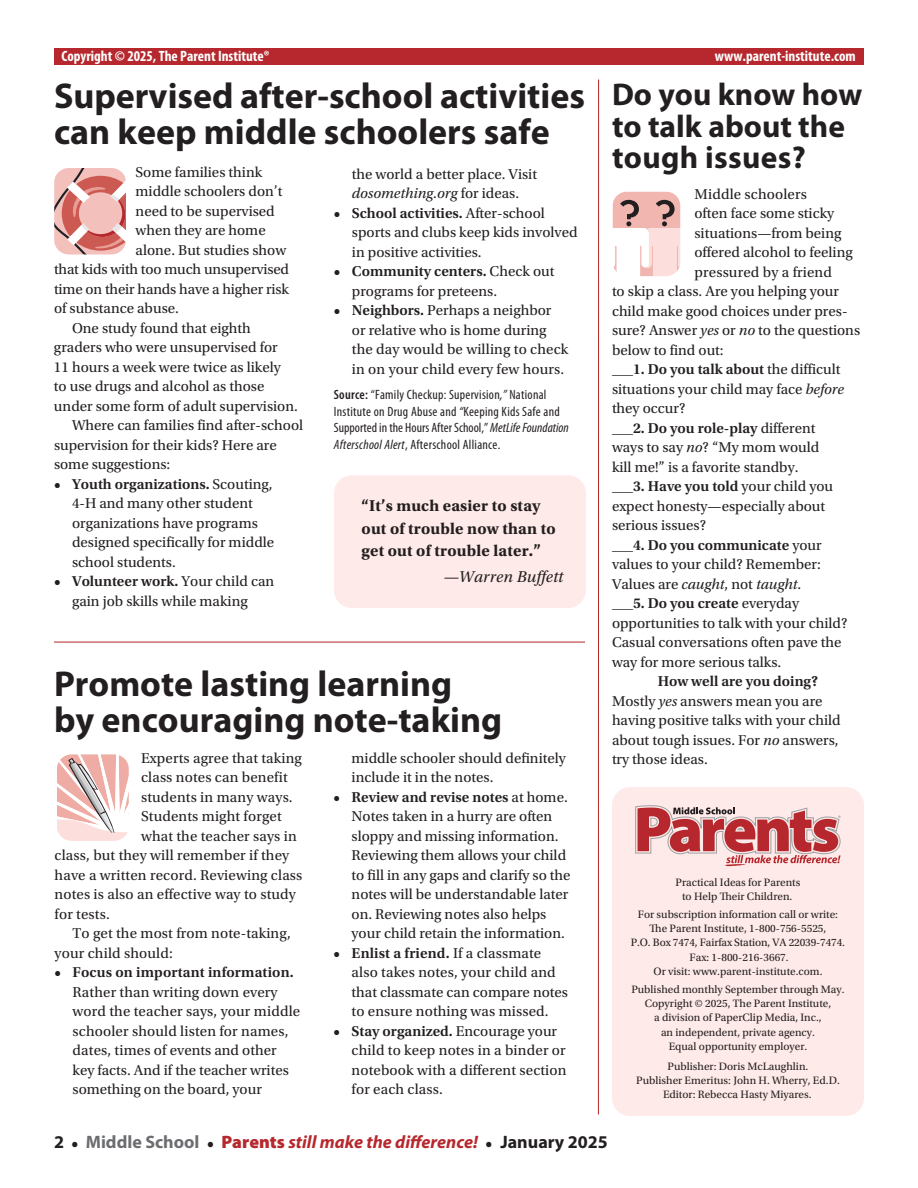
<style>
.page{position:relative;width:918px;height:1188px;background:#fff}
.page>*{position:absolute;margin:0;border:0;box-sizing:border-box;transform-origin:0 0}
.t1{font:700 36px/36px "Myriad Pro";color:#231f20}
.t2{font:700 31.5px/31.5px "Myriad Pro";color:#231f20}
.t3{font:italic 700 18px "Myriad Pro";color:#b6282d}
.t4{font:700 16.5px/22.5px "Utopia Std";letter-spacing:.01em;color:#231f20}
.t5{font:italic 16.5px "Utopia Std";letter-spacing:.01em;color:#231f20}
.t6{font:15px/19.5px "Utopia Std";color:#231f20}
.t7{font:600 15px "Utopia Std";color:#231f20}
.t8{font:700 condensed 15px "Myriad Pro";color:#fff}
.t9{font:condensed 13.5px/16.5px "Myriad Pro";letter-spacing:.02em;color:#231f20}
.t10{font:11.25px/14.1px "Utopia Std";color:#231f20;text-align:center}
.s1{font-weight:600}
.s2{font-style:italic}
.s3{font-weight:400}
.s4{font-style:normal;color:#231f20}
.s5{font-family:"Utopia Std";font-style:normal;font-size:15px;color:#231f20}
.s6{font-style:normal;color:#6c6d70}
.s7{font-weight:900;font-style:normal}
</style>
<div class="page">
<div style="left:612px;top:787px;width:252px;height:329px;background:#feeae8;border-radius:18px"></div>
<svg style="left:635px;top:806px;width:206px;height:60px"></svg>
<div style="left:54px;top:49px;width:810px;height:16px;background:#b6282d"></div>
<svg style="left:54px;top:168px;width:72px;height:87px;background:#e2a39f"></svg>
<svg style="left:612px;top:191px;width:69px;height:86px"></svg>
<div style="left:334px;top:475px;width:252px;height:133px;background:#feeae8;border-radius:18px"></div>
<hr style="left:54px;top:642px;width:531px;height:1px;background:#b6282d">
<hr style="left:598px;top:79px;width:1px;height:1036px;background:#b6282d">
<svg style="left:57px;top:754px;width:72px;height:87px"></svg>
<p class="t8" style="left:62px;top:46px;width:210px">Copyright © 2025, The Parent Institute®</p>
<p class="t8" style="left:715px;top:46px;width:142px">www.parent-institute.com</p>
<h1 class="t1" style="left:54px;top:77px;width:532px">Supervised after-school activities can keep middle schoolers safe</h1>
<p class="t6" style="left:136px;top:162px;width:128px">Some families think</p>
<p class="t6" style="left:136px;top:182px;width:148px">middle schoolers don’t</p>
<p class="t6" style="left:136px;top:201px;width:141px">need to be supervised</p>
<p class="t6" style="left:136px;top:221px;width:132px">when they are home</p>
<p class="t6" style="left:136px;top:240px;width:152px">alone. But studies show</p>
<p class="t6" style="left:54px;top:260px;width:237px">that kids with too much unsupervised</p>
<p class="t6" style="left:54px;top:279px;width:237px">time on their hands have a higher risk</p>
<p class="t6" style="left:54px;top:299px;width:126px">of substance abuse.</p>
<p class="t6" style="left:72px;top:318px;width:180px">One study found that eighth</p>
<p class="t6" style="left:54px;top:338px;width:225px">graders who were unsupervised for</p>
<p class="t6" style="left:54px;top:357px;width:228px">11 hours a week were twice as likely</p>
<p class="t6" style="left:54px;top:377px;width:212px">to use drugs and alcohol as those</p>
<p class="t6" style="left:54px;top:396px;width:245px">under some form of adult supervision.</p>
<p class="t6" style="left:72px;top:416px;width:233px">Where can families find after-school</p>
<p class="t6" style="left:54px;top:435px;width:224px">supervision for their kids? Here are</p>
<p class="t6" style="left:54px;top:455px;width:118px">some suggestions:</p>
<p class="t6" style="left:72px;top:474px;width:204px;text-indent:-18px"><span class="s1">• Youth organizations.</span> Scouting,<br>4-H and many other student organizations have programs designed specifically for middle school students.</p>
<p class="t6" style="left:54px;top:572px;width:222px;text-align:center"><span class="s1">• Volunteer work.</span> Your child can gain job skills while making</p>
<p class="t6" style="left:352px;top:165px;width:187px">the world a better place. Visit <span class="s2">dosomething.org</span> for ideas.</p>
<p class="t6" style="left:352px;top:204px;width:227px;text-indent:-18px"><span class="s1">• School activities.</span> After-school sports and clubs keep kids involved in positive activities.</p>
<p class="t6" style="left:352px;top:262px;width:204px;text-indent:-18px"><span class="s1">• Community centers.</span> Check out programs for preteens.</p>
<p class="t6" style="left:352px;top:301px;width:218px;text-indent:-18px"><span class="s1">• Neighbors.</span> Perhaps a neighbor or relative who is home during the day would be willing to check in on your child every few hours.</p>
<p class="t9" style="left:334px;top:387px;width:236px"><span class="s1">Source:</span> “Family Checkup: Supervision<span class="s2">,”</span> National Institute on Drug Abuse and <span class="s2">“</span>Keeping Kids Safe and Supported in the Hours After School,” <span class="s2">MetLife Foundation Afterschool Alert</span>, Afterschool Alliance.</p>
<p class="t4" style="left:362px;top:495px;width:195px">“It’s much easier to stay out of trouble now than to get out of trouble later.”</p>
<p class="t5" style="left:443px;top:567px;width:122px">—Warren Buffett</p>
<h1 class="t1" style="left:54px;top:665px;width:450px">Promote lasting learning<br>by encouraging note-taking</h1>
<p class="t6" style="left:141px;top:749px;width:162px">Experts agree that taking</p>
<p class="t6" style="left:141px;top:768px;width:148px">class notes can benefit</p>
<p class="t6" style="left:141px;top:788px;width:153px">students in many ways.</p>
<p class="t6" style="left:141px;top:807px;width:142px">Students might forget</p>
<p class="t6" style="left:141px;top:827px;width:157px">what the teacher says in</p>
<p class="t6" style="left:55px;top:846px;width:236px">class, but they will remember if they</p>
<p class="t6" style="left:55px;top:866px;width:249px">have a written record. Reviewing class</p>
<p class="t6" style="left:55px;top:885px;width:243px">notes is also an effective way to study</p>
<p class="t6" style="left:55px;top:905px;width:57px">for tests.</p>
<p class="t6" style="left:73px;top:924px;width:220px">To get the most from note-taking,</p>
<p class="t6" style="left:55px;top:944px;width:120px">your child should:</p>
<p class="t7" style="left:55px;top:964px;width:241px">• Focus on important information.</p>
<p class="t6" style="left:73px;top:983px;width:229px">Rather than writing down every word the teacher says, your middle schooler should listen for names, dates, times of events and other key facts. And if the teacher writes something on the board, your</p>
<p class="t6" style="left:352px;top:749px;width:216px">middle schooler should definitely include it in the notes.</p>
<p class="t6" style="left:352px;top:788px;width:220px;text-indent:-18px"><span class="s1">• Review and revise notes</span> at home.<br>Notes taken in a hurry are often sloppy and missing information.<br>Reviewing them allows your child to fill in any gaps and clarify so the notes will be understandable later on. Reviewing notes also helps your child retain the information.</p>
<p class="t6" style="left:352px;top:944px;width:218px;text-indent:-18px"><span class="s1">• Enlist a friend.</span> If a classmate also takes notes, your child and that classmate can compare notes to ensure nothing was missed.</p>
<p class="t6" style="left:352px;top:1022px;width:217px;text-indent:-18px"><span class="s1">• Stay organized.</span> Encourage your child to keep notes in a binder or notebook with a different section for each class.</p>
<h2 class="t2" style="left:612px;top:78px;width:252px">Do you know how to talk about the tough issues?</h2>
<p class="t6" style="left:694px;top:185px;width:114px">Middle schoolers</p>
<p class="t6" style="left:694px;top:204px;width:141px">often face some sticky</p>
<p class="t6" style="left:694px;top:224px;width:149px">situations—from being</p>
<p class="t6" style="left:694px;top:243px;width:160px">offered alcohol to feeling</p>
<p class="t6" style="left:694px;top:263px;width:139px">pressured by a friend</p>
<p class="t6" style="left:612px;top:282px;width:229px">to skip a class. Are you helping your</p>
<p class="t6" style="left:612px;top:302px;width:237px">child make good choices under pres-</p>
<p class="t6" style="left:612px;top:321px;width:250px">sure? Answer <span class="s2">yes</span> or <span class="s2">no</span> to the questions</p>
<p class="t6" style="left:612px;top:341px;width:113px">below to find out:</p>
<p class="t7" style="left:612px;top:361px;width:230px">___1. Do you talk about <span class="s3">the difficult</span></p>
<p class="t6" style="left:612px;top:380px;width:234px">situations your child may face <span class="s2">before</span></p>
<p class="t6" style="left:612px;top:399px;width:75px">they occur?</p>
<p class="t7" style="left:612px;top:420px;width:205px">___2. Do you role-play <span class="s3">different</span></p>
<p class="t6" style="left:612px;top:438px;width:209px">ways to say <span class="s2">no</span>? “My mom would</p>
<p class="t6" style="left:612px;top:458px;width:188px">kill me!” is a favorite standby.</p>
<p class="t7" style="left:612px;top:478px;width:223px">___3. Have you told <span class="s3">your child you</span></p>
<p class="t6" style="left:612px;top:497px;width:215px">expect honesty—especially about</p>
<p class="t6" style="left:612px;top:516px;width:96px">serious issues?</p>
<p class="t7" style="left:612px;top:537px;width:211px">___4. Do you communicate <span class="s3">your</span></p>
<p class="t6" style="left:612px;top:555px;width:210px">values to your child? Remember:</p>
<p class="t6" style="left:612px;top:575px;width:191px">Values are <span class="s2">caught</span>, not <span class="s2">taught</span>.</p>
<p class="t7" style="left:612px;top:595px;width:189px">___5. Do you create <span class="s3">everyday</span></p>
<p class="t6" style="left:612px;top:614px;width:237px">opportunities to talk with your child?</p>
<p class="t6" style="left:612px;top:633px;width:231px">Casual conversations often pave the</p>
<p class="t6" style="left:612px;top:653px;width:171px">way for more serious talks.</p>
<p class="t6" style="left:612px;top:672px;width:230px;text-indent:46px"><span class="s1">How well are you doing?<br></span>Mostly <span class="s2">yes</span> answers mean you are having positive talks with your child about tough issues. For <span class="s2">no</span> answers, try those ideas.</p>
<p class="t10" style="left:676px;top:875px;width:126px">Practical Ideas for Parents to Help Their Children.</p>
<p class="t10" style="left:631px;top:908px;width:216px">For subscription information call or write:<br>The Parent Institute, 1-800-756-5525,<br>P.O. Box 7474, Fairfax Station, VA 22039-7474.<br>Fax: 1-800-216-3667.<br>Or visit: www.parent-institute.com.</p>
<p class="t10" style="left:631px;top:983px;width:215px">Published monthly September through May.<br>Copyright © 2025, The Parent Institute,<br>a division of PaperClip Media, Inc.,<br>an independent, private agency.<br>Equal opportunity employer.</p>
<p class="t10" style="left:636px;top:1059px;width:205px">Publisher: Doris McLaughlin.<br>Publisher Emeritus: John H. Wherry, Ed.D.<br>Editor: Rebecca Hasty Miyares.</p>
<p class="t3" style="left:54px;top:1130px;width:555px"><span class="s4">2</span> <span class="s5">•</span> <span class="s6">Middle School</span> <span class="s5">•</span> <span class="s7">Parents</span> still make the difference! <span class="s5">•</span> <span class="s4">January 2025</span></p>
</div>
